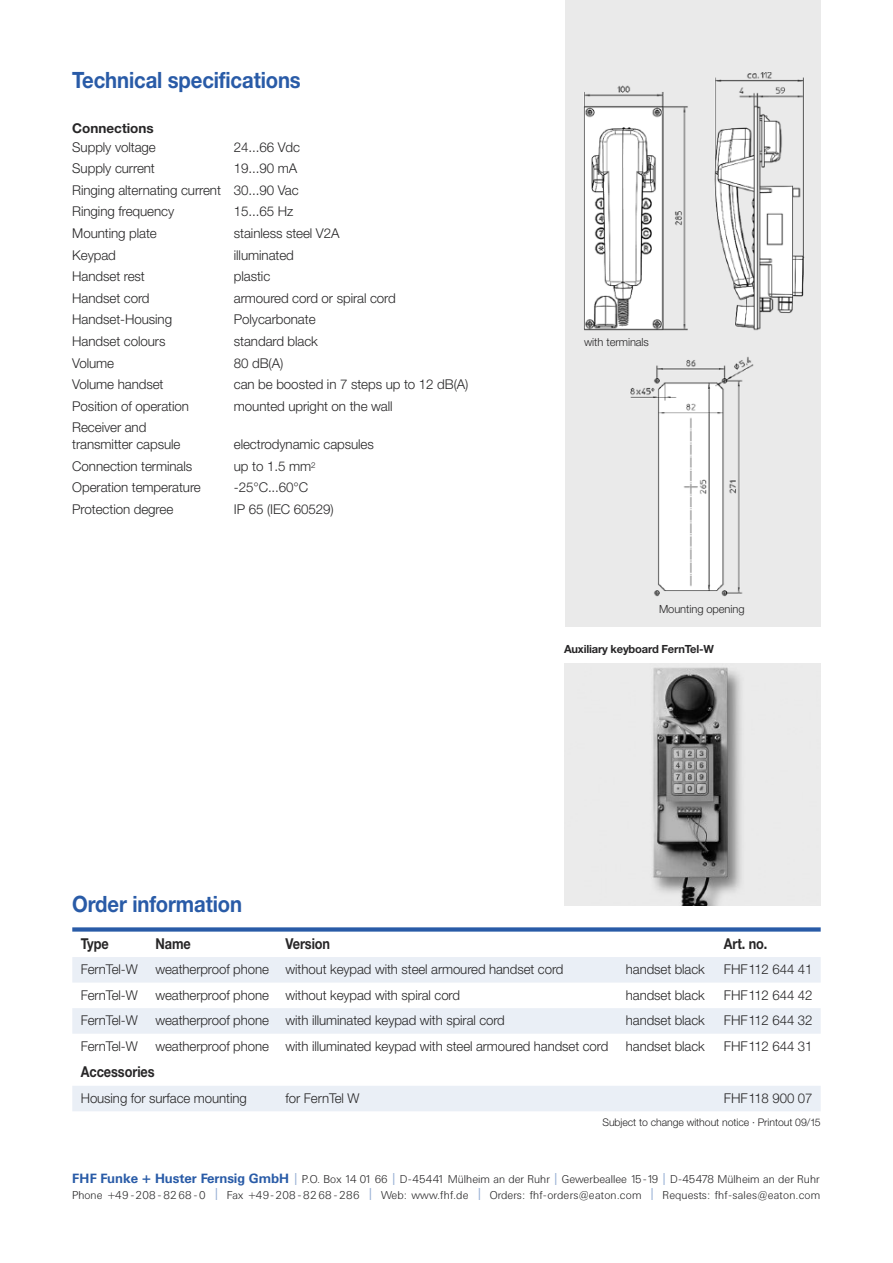
<style>
.page{position:relative;width:893px;height:1263px;background:#fff}
.page>*{position:absolute;margin:0;border:0;box-sizing:border-box;transform-origin:0 0}
.t1{font:700 22.5px "Helvetica Neue";letter-spacing:-.005em;color:#295ba7;scale:.9 1}
.t2{font:700 15px "Helvetica Neue";letter-spacing:-.005em;color:#272627;scale:.85 1}
.t3{font:300 13.5px/21.6px "Helvetica Neue";letter-spacing:-.005em;color:#272627;text-align:justify}
.t4{font:700 13.5px "Helvetica Neue";color:#272627}
.t5{font:300 11.25px/15.8px "Univers BQ";color:#272627}
.t6{font:300 11.25px "Helvetica Neue";letter-spacing:-.005em;color:#272627}
.t7{font:700 11.25px "Helvetica Neue";letter-spacing:-.015em;color:#272627}
.t8{font:300 10.5px "Helvetica Neue";letter-spacing:-.005em;color:#272627}
.s1{font-weight:700;font-size:13.2px;color:#295ba7}
.s2{font-weight:400;font-size:12px;color:#94add3}
</style>
<div class="page">
<div style="left:72px;top:927px;width:749px;height:5px;background:#295ba7"></div>
<div style="left:72px;top:957px;width:749px;height:25px;background:#eaeff6"></div>
<div style="left:72px;top:1008px;width:749px;height:26px;background:#eaeff6"></div>
<div style="left:72px;top:1086px;width:749px;height:25px;background:#eaeff6"></div>
<img style="left:565px;top:0;width:256px;height:626px">
<img style="left:564px;top:663px;width:257px;height:243px">
<h1 class="t1" style="left:72px;top:72px;width:255px">Technical specifications</h1>
<p class="t4" style="left:72px;top:123px;width:83px">Connections</p>
<p class="t3" style="left:72px;top:137px;width:85px">Supply voltage</p>
<p class="t3" style="left:234px;top:137px;width:68px">24...66 Vdc</p>
<p class="t3" style="left:72px;top:159px;width:84px">Supply current</p>
<p class="t3" style="left:72px;top:159px;width:228px;text-indent:162px">19...90 mA Ringing alternating current 30...90 Vac Ringing frequency</p>
<p class="t3" style="left:234px;top:202px;width:61px">15...65 Hz</p>
<p class="t3" style="left:72px;top:224px;width:86px">Mounting plate</p>
<p class="t3" style="left:234px;top:224px;width:107px">stainless steel V2A</p>
<p class="t3" style="left:72px;top:245px;width:45px">Keypad</p>
<p class="t3" style="left:234px;top:245px;width:62px">illuminated</p>
<p class="t3" style="left:72px;top:267px;width:74px">Handset rest</p>
<p class="t3" style="left:234px;top:267px;width:38px">plastic</p>
<p class="t3" style="left:72px;top:288px;width:79px">Handset cord</p>
<p class="t3" style="left:234px;top:288px;width:163px">armoured cord or spiral cord</p>
<p class="t3" style="left:72px;top:310px;width:101px">Handset-Housing</p>
<p class="t3" style="left:234px;top:310px;width:83px">Polycarbonate</p>
<p class="t3" style="left:72px;top:332px;width:95px">Handset colours</p>
<p class="t3" style="left:234px;top:332px;width:86px">standard black</p>
<p class="t3" style="left:72px;top:353px;width:43px">Volume</p>
<p class="t3" style="left:234px;top:353px;width:51px">80 dB(A)</p>
<p class="t3" style="left:72px;top:375px;width:93px">Volume handset</p>
<p class="t3" style="left:234px;top:375px;width:236px">can be boosted in 7 steps up to 12 dB(A)</p>
<p class="t3" style="left:72px;top:396px;width:118px">Position of operation</p>
<p class="t3" style="left:234px;top:396px;width:160px">mounted upright on the wall</p>
<p class="t3" style="left:72px;top:421px;width:110px;line-height:16.5px">Receiver and transmitter capsule</p>
<p class="t3" style="left:234px;top:435px;width:142px">electrodynamic capsules</p>
<p class="t3" style="left:72px;top:456px;width:121px">Connection terminals</p>
<p class="t3" style="left:234px;top:456px;width:83px">up to 1.5 mm<sup>2</sup></p>
<p class="t3" style="left:72px;top:478px;width:130px">Operation temperature</p>
<p class="t3" style="left:234px;top:478px;width:76px">-25°C...60°C</p>
<p class="t3" style="left:72px;top:499px;width:102px">Protection degree</p>
<p class="t3" style="left:234px;top:499px;width:101px">IP 65 (IEC 60529)</p>
<p class="t6" style="left:584px;top:338px;width:66px">with terminals</p>
<p class="t6" style="left:659px;top:605px;width:87px">Mounting opening</p>
<p class="t7" style="left:564px;top:645px;width:151px">Auxiliary keyboard FernTel-W</p>
<h1 class="t1" style="left:72px;top:895px;width:190px">Order information</h1>
<p class="t2" style="left:81px;top:938px;width:35px">Type</p>
<p class="t2" style="left:155px;top:938px;width:43px">Name</p>
<p class="t2" style="left:286px;top:938px;width:54px">Version</p>
<p class="t2" style="left:724px;top:938px;width:53px">Art. no.</p>
<p class="t3" style="left:81px;top:960px;width:58px">FernTel-W</p>
<p class="t3" style="left:155px;top:960px;width:410px">weatherproof phone without keypad with steel armoured handset cord</p>
<p class="t3" style="left:626px;top:960px;width:80px">handset black</p>
<p class="t3" style="left:724px;top:960px;width:90px">FHF112 644 41</p>
<p class="t3" style="left:81px;top:985px;width:58px">FernTel-W</p>
<p class="t3" style="left:155px;top:985px;width:306px">weatherproof phone without keypad with spiral cord</p>
<p class="t3" style="left:626px;top:985px;width:80px">handset black</p>
<p class="t3" style="left:724px;top:985px;width:90px">FHF112 644 42</p>
<p class="t3" style="left:81px;top:1011px;width:58px">FernTel-W</p>
<p class="t3" style="left:155px;top:1011px;width:351px">weatherproof phone with illuminated keypad with spiral cord</p>
<p class="t3" style="left:626px;top:1011px;width:80px">handset black</p>
<p class="t3" style="left:724px;top:1011px;width:90px">FHF112 644 32</p>
<p class="t3" style="left:81px;top:1036px;width:58px">FernTel-W</p>
<p class="t3" style="left:155px;top:1036px;width:454px">weatherproof phone with illuminated keypad with steel armoured handset cord</p>
<p class="t3" style="left:626px;top:1036px;width:80px">handset black</p>
<p class="t3" style="left:724px;top:1036px;width:90px">FHF112 644 31</p>
<p class="t2" style="left:81px;top:1067px;width:88px">Accessories</p>
<p class="t3" style="left:81px;top:1088px;width:167px">Housing for surface mounting</p>
<p class="t3" style="left:286px;top:1088px;width:76px">for FernTel W</p>
<p class="t3" style="left:724px;top:1088px;width:90px">FHF118 900 07</p>
<p class="t8" style="left:602px;top:1119px;width:220px">Subject to change without notice · Printout 09/15</p>
<p class="t5" style="left:72px;top:1171px;width:750px"><span class="s1">FHF Funke + Huster Fernsig GmbH</span> <span class="s2">|</span> P.O. Box 14 01 66 <span class="s2">|</span> D-45441 Mülheim an der Ruhr <span class="s2">|</span> Gewerbeallee 15-19 <span class="s2">|</span> D-45478 Mülheim an der Ruhr<br>Phone +49-208-8268-0 <span class="s2">|</span> Fax +49-208-8268-286 <span class="s2">|</span> Web: www.fhf.de <span class="s2">|</span> Orders: fhf-orders@eaton.com <span class="s2">|</span> Requests: fhf-sales@eaton.com</p>
</div>
